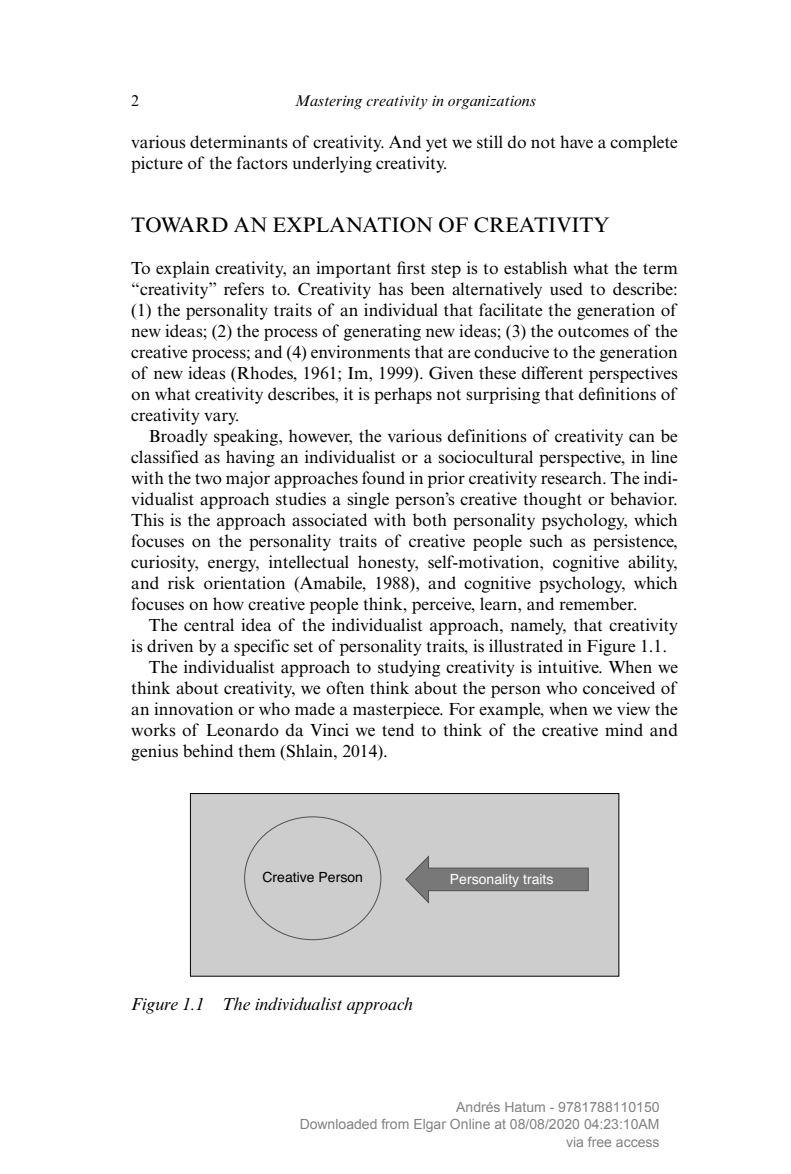
<style>
.page{position:relative;width:791px;height:1174px;background:#fff}
.page>*{position:absolute;margin:0;border:0;box-sizing:border-box;transform-origin:0 0}
.t1{font:21px "Times NRMT Pro";color:#000}
.t2{font:17.5px/21px "Times NRMT Pro";color:#000;text-align:justify}
.t3{font:italic 17.5px "Times NRMT Pro";color:#000}
.t4{font:italic 15.75px "Times NRMT Pro";color:#000}
.t5{font:15.75px "Times NRMT Pro";color:#000}
.t6{font:14px/17.5px "Arial";color:rgb(0 0 0/.5);text-align:right}
.t7{font:14px "Helvetica";color:#fff}
.t8{font:14px "Helvetica";color:#000}
</style>
<div class="page">
<div style="left:190px;top:793px;width:428px;height:182px;background:#cdcdcd"></div>
<div style="left:190px;top:792px;width:429px;height:184px;border:1px solid #000"></div>
<svg style="left:405px;top:855px;width:183px;height:49px"></svg>
<p class="t5" style="left:131px;top:91px;width:9px">2</p>
<p class="t4" style="left:294px;top:91px;width:243px">Mastering creativity in organizations</p>
<p class="t2" style="left:131px;top:132px;width:547px">various determinants of creativity. And yet we still do not have a complete picture of the factors underlying creativity.</p>
<p class="t1" style="left:131px;top:212px;width:479px">TOWARD AN EXPLANATION OF CREATIVITY</p>
<p class="t2" style="left:131px;top:258px;width:548px">To explain creativity, an important first step is to establish what the term “creativity” refers to. Creativity has been alternatively used to describe: (1) the personality traits of an individual that facilitate the generation of new ideas; (2) the process of generating new ideas; (3) the outcomes of the creative process; and (4) environments that are conducive to the generation of new ideas (Rhodes, 1961; Im, 1999). Given these different perspectives on what creativity describes, it is perhaps not surprising that definitions of creativity vary.</p>
<p class="t2" style="left:131px;top:426px;width:548px;text-indent:18px">Broadly speaking, however, the various definitions of creativity can be classified as having an individualist or a sociocultural perspective, in line with the two major approaches found in prior creativity research. The indi&shy;vidualist approach studies a single person’s creative thought or behavior.<br>This is the approach associated with both personality psychology, which focuses on the personality traits of creative people such as persistence, curiosity, energy, intellectual honesty, self-motivation, cognitive ability, and risk orientation (Amabile, 1988), and cognitive psychology, which focuses on how creative people think, perceive, learn, and remember.</p>
<p class="t2" style="left:149px;top:615px;width:530px">The central idea of the individualist approach, namely, that creativity</p>
<p class="t2" style="left:131px;top:636px;width:537px">is driven by a specific set of personality traits, is illustrated in Figure 1.1.</p>
<p class="t2" style="left:149px;top:657px;width:530px">The individualist approach to studying creativity is intuitive. When we</p>
<p class="t2" style="left:131px;top:678px;width:546px">think about creativity, we often think about the person who conceived of</p>
<p class="t2" style="left:131px;top:699px;width:547px">an innovation or who made a masterpiece. For example, when we view the</p>
<p class="t2" style="left:131px;top:720px;width:548px">works of Leonardo da Vinci we tend to think of the creative mind and</p>
<p class="t2" style="left:131px;top:741px;width:258px">genius behind them (Shlain, 2014).</p>
<p class="t8" style="left:262px;top:866px;width:102px">Creative Person</p>
<p class="t7" style="left:449px;top:867px;width:105px">Personality traits</p>
<p class="t3" style="left:131px;top:993px;width:283px">Figure 1.1 The individualist approach</p>
<p class="t6" style="left:299px;top:1097px;width:361px">Andrés Hatum - 9781788110150<br>Downloaded from Elgar Online at 08/08/2020 04:23:10AM via free access</p>
</div>
